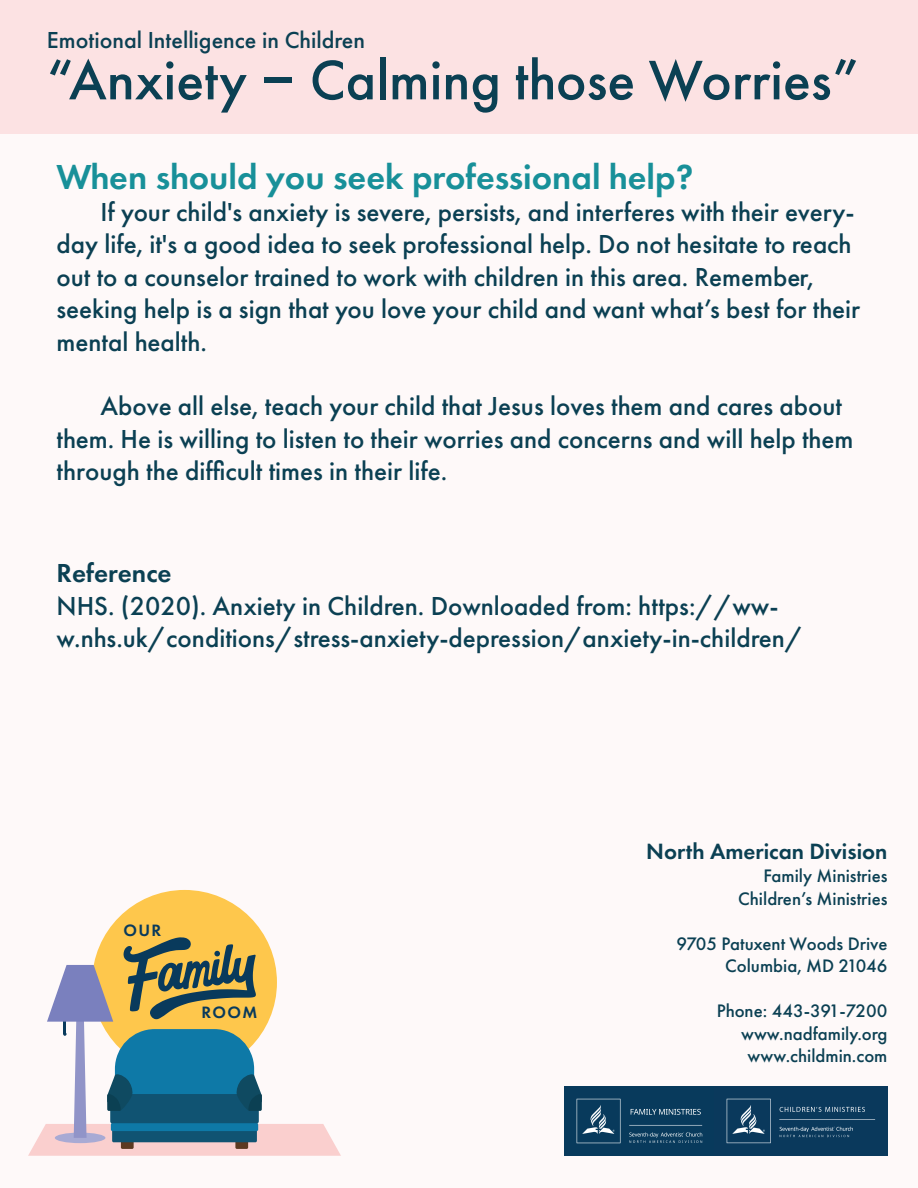
<style>
.page{position:relative;width:918px;height:1188px;background:#fff}
.page>*{position:absolute;margin:0;border:0;box-sizing:border-box;transform-origin:0 0}
.t1{font:500 57.75px "Futura PT";color:#0b4053}
.t2{font:600 36px "Futura PT";color:#189099}
.t3{font:500 27px/32.4px "Futura PT";color:#0b4053}
.t4{font:600 27px "Futura PT";color:#0b4053}
.t5{font:500 24px "Futura PT";color:#0b4053}
.t6{font:600 22.95px "Futura PT";color:#0b4053}
.t7{font:500 18.75px/22.5px "Futura PT";color:#0b4053;text-align:right}
.t8{font:600 17.1px "Futura PT";letter-spacing:.08em;color:#093a5c}
</style>
<div class="page">
<div style="left:0;top:133px;width:918px;height:1055px;background:#fef9f9"></div>
<div style="left:92px;top:890px;width:185px;height:185px;background:#fec74c;border-radius:50%"></div>
<svg style="left:28px;top:937px;width:313px;height:219px"></svg>
<div style="left:111px;top:1123px;width:147px;height:8px;background:#0e79a7;border-radius:2px"></div>
<img style="left:564px;top:1087px;width:323px;height:69px">
<div style="left:0;top:0;width:918px;height:133px;background:#fce2e3"></div>
<p class="t5" style="left:47px;top:25px;width:320px">Emotional Intelligence in Children</p>
<h1 class="t1" style="left:47px;top:45px;width:814px">“Anxiety Calming those Worries”</h1>
<h2 class="t2" style="left:57px;top:154px;width:638px">When should you seek professional help?</h2>
<p class="t3" style="left:57px;top:196px;width:805px;text-indent:44px">If your child's anxiety is severe, persists, and interferes with their every&shy;day life, it's a good idea to seek professional help. Do not hesitate to reach out to a counselor trained to work with children in this area. Remember, seeking help is a sign that you love your child and want what’s best for their mental health.</p>
<p class="t3" style="left:57px;top:390px;width:798px;text-indent:44px">Above all else, teach your child that Jesus loves them and cares about them. He is willing to listen to their worries and concerns and will help them through the difficult times in their life.</p>
<p class="t4" style="left:57px;top:557px;width:117px">Reference</p>
<p class="t3" style="left:57px;top:590px;width:748px">NHS. (2020). Anxiety in Children. Downloaded from: https://ww&shy;w.nhs.uk/conditions/stress-anxiety-depression/anxiety-in-children/</p>
<p class="t8" style="left:124px;top:920px;width:39px">OUR</p>
<p class="t8" style="left:201px;top:1002px;width:57px">ROOM</p>
<p class="t6" style="left:646px;top:837px;width:243px">North American Division</p>
<p class="t7" style="left:738px;top:864px;width:151px">Family Ministries<br>Children’s Ministries</p>
<p class="t7" style="left:676px;top:932px;width:213px">9705 Patuxent Woods Drive<br>Columbia, MD 21046</p>
<p class="t7" style="left:717px;top:1000px;width:172px">Phone: 443-391-7200 www.nadfamily.org www.childmin.com</p>
</div>
